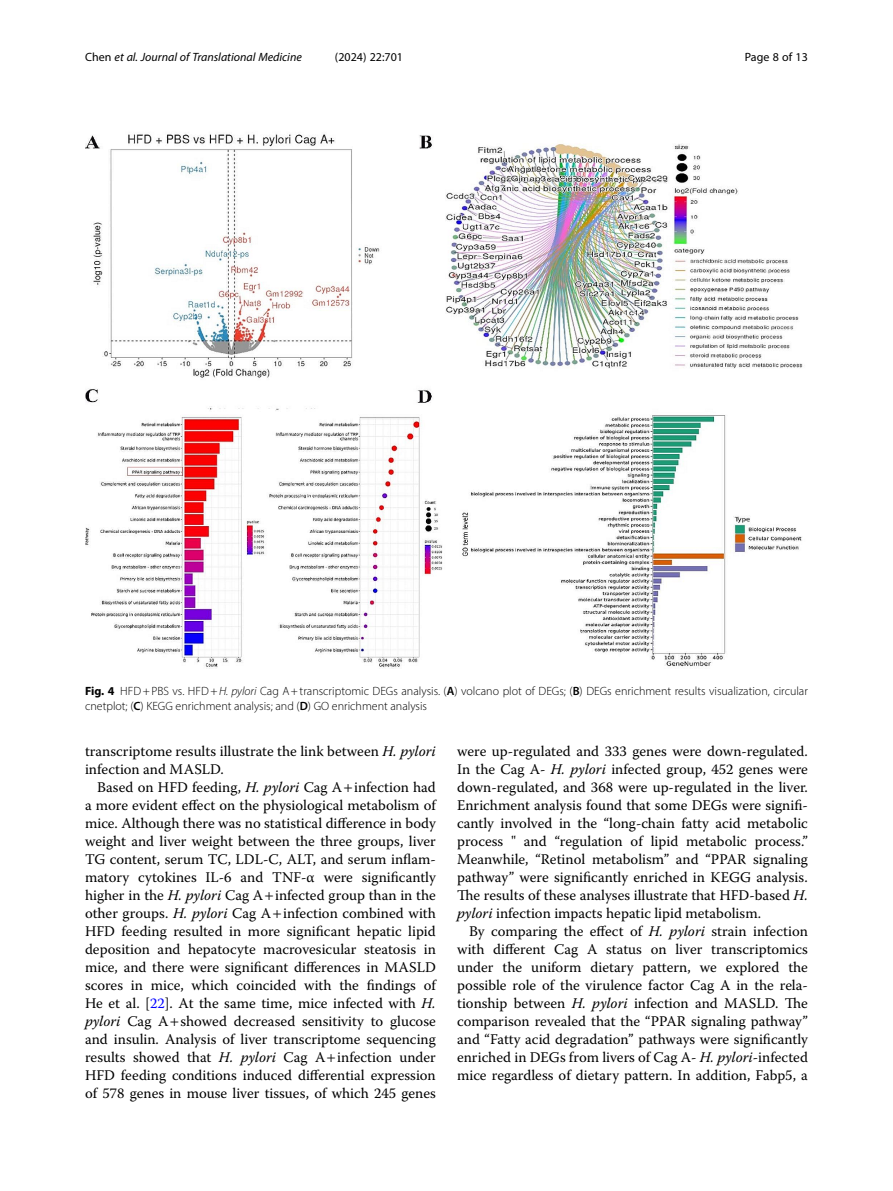
<style>
.page{position:relative;width:893px;height:1191px;background:#fff}
.page>*{position:absolute;margin:0;border:0;box-sizing:border-box;transform-origin:0 0}
.Body_Text_Indent{font:14.7px/18px "Warnock Pro";color:#000;text-align:justify}
.Figure_Caption{font:300 12px/15px "Myriad Pro";color:#000}
.t1{font:italic 12px "Myriad Pro";color:#000}
.t2{font:12px "Myriad Pro";color:#000}
.s1{font-style:normal}
.s2{font-weight:700}
.s3{font-style:italic}
.s4{font-weight:600}
.s5{color:#00f}
</style>
<div class="page">
<img style="left:85px;top:134px;width:718px;height:534px">
<p class="t1" style="left:85px;top:50px;width:218px"><span class="s1">Chen</span> et al. Journal of Translational Medicine</p>
<p class="t2" style="left:335px;top:50px;width:70px">(2024) 22:701</p>
<p class="t2" style="left:745px;top:50px;width:65px">Page 8 of 13</p>
<p class="Figure_Caption" style="left:85px;top:683px;width:724px"><span class="s2">Fig. 4</span> HFD+PBS vs. HFD+<span class="s3">H. pylori</span> Cag A+transcriptomic DEGs analysis. (<span class="s4">A</span>) volcano plot of DEGs; (<span class="s4">B</span>) DEGs enrichment results visualization, circular cnetplot; (<span class="s4">C</span>) KEGG enrichment analysis; and (<span class="s4">D</span>) GO enrichment analysis</p>
<p class="Body_Text_Indent" style="left:85px;top:742px;width:352px">transcriptome results illustrate the link between <span class="s3">H. pylori </span>infection and MASLD.</p>
<p class="Body_Text_Indent" style="left:85px;top:778px;width:352px;text-indent:12px">Based on HFD feeding, <span class="s3">H. pylori</span> Cag A infection had a more evident effect on the physiological metabolism of mice. Although there was no statistical difference in body weight and liver weight between the three groups, liver TG content, serum TC, LDL-C, ALT, and serum inflam&shy;matory cytokines IL-6 and TNF-α were significantly higher in the <span class="s3">H. pylori</span> Cag A infected group than in the other groups. <span class="s3">H. pylori</span> Cag A infection combined with HFD feeding resulted in more significant hepatic lipid deposition and hepatocyte macrovesicular steatosis in mice, and there were significant differences in MASLD scores in mice, which coincided with the findings of He et al. [<span class="s5">22</span>]. At the same time, mice infected with <span class="s3">H. pylori</span> Cag A showed decreased sensitivity to glucose and insulin. Analysis of liver transcriptome sequencing results showed that <span class="s3">H. pylori</span> Cag A infection under HFD feeding conditions induced differential expression of 578 genes in mouse liver tissues, of which 245 genes</p>
<p class="Body_Text_Indent" style="left:457px;top:742px;width:352px">were up-regulated and 333 genes were down-regulated.<br>In the Cag A- <span class="s3">H. pylori</span> infected group, 452 genes were down-regulated, and 368 were up-regulated in the liver.<br>Enrichment analysis found that some DEGs were signifi&shy;cantly involved in the “long-chain fatty acid metabolic process " and “regulation of lipid metabolic process.” Meanwhile, “Retinol metabolism” and “PPAR signaling pathway” were significantly enriched in KEGG analysis.<br>The results of these analyses illustrate that HFD-based <span class="s3">H. pylori</span> infection impacts hepatic lipid metabolism.</p>
<p class="Body_Text_Indent" style="left:457px;top:922px;width:352px;text-indent:12px">By comparing the effect of <span class="s3">H. pylori</span> strain infection with different Cag A status on liver transcriptomics under the uniform dietary pattern, we explored the possible role of the virulence factor Cag A in the rela&shy;tionship between <span class="s3">H. pylori</span> infection and MASLD. The comparison revealed that the “PPAR signaling pathway” and “Fatty acid degradation” pathways were significantly enriched in DEGs from livers of Cag A- <span class="s3">H. pylori</span>-infected mice regardless of dietary pattern. In addition, Fabp5, a</p>
</div>
